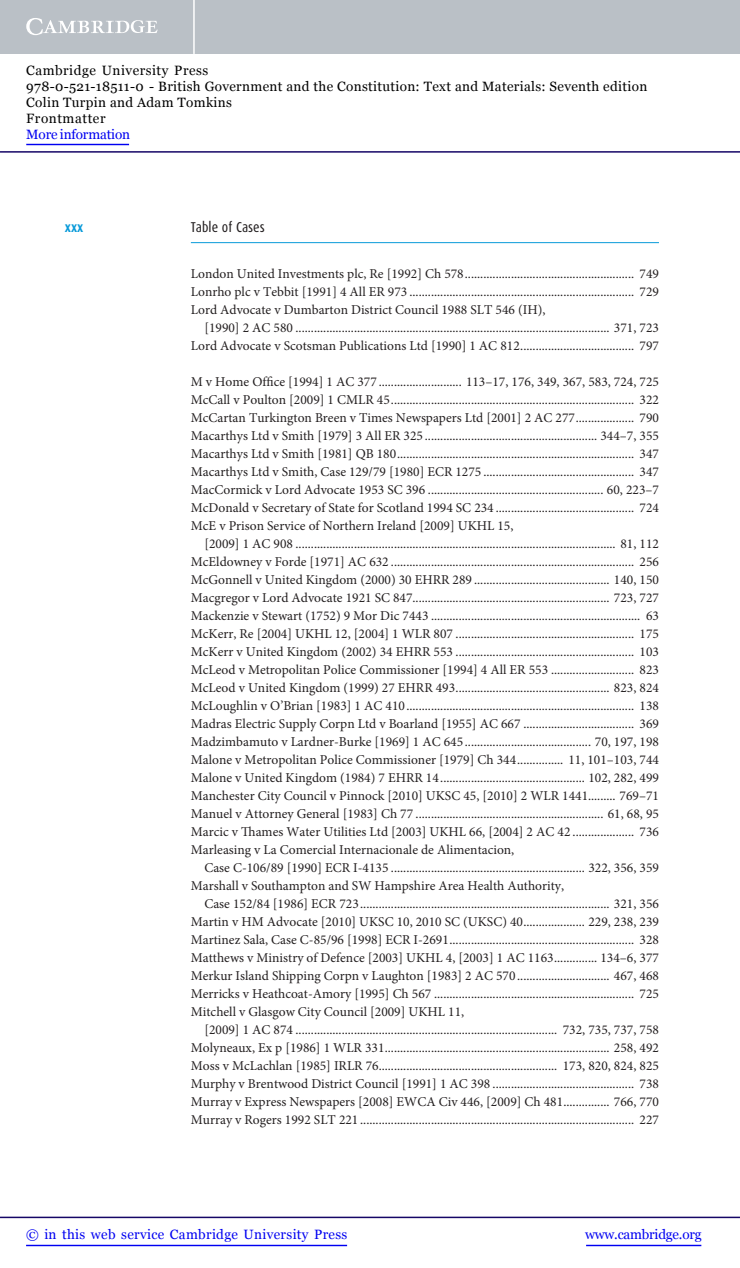
<style>
.page{position:relative;width:740px;height:1268px;background:#fff}
.page>*{position:absolute;margin:0;border:0;box-sizing:border-box;transform-origin:0 0}
.t1{font:14.25px "Dax Condensed";color:#231f20}
.t2{font:700 14.25px "Dax Condensed";color:#089ad9}
.t3{font:13.5px/18px "Minion Pro";color:#231f20;text-align:justify}
.t4{font:13.5px/16.2px "Georgia";letter-spacing:.025em;color:#000}
.t5{font:13.5px "Georgia";letter-spacing:.025em;color:#0000f1}
.t6{font:13.5px "Georgia";letter-spacing:-.015em;color:#0000f1}
.t7{font:13.5px "Georgia";letter-spacing:-.01em;color:#0000f1}
</style>
<div class="page">
<hr style="left:191px;top:242px;width:468px;height:1px;background:#089ad9">
<div style="left:0;top:0;width:740px;height:54px;background:#bac0c6"></div>
<svg style="left:26px;top:18px;width:132px;height:17px"></svg>
<hr style="left:193px;top:0;width:2px;height:54px;background:#fff">
<hr style="left:0;top:151px;width:740px;height:2px;background:#150666">
<hr style="left:586px;top:1244px;width:115px;height:2px;background:#0000f1">
<hr style="left:0;top:1216px;width:740px;height:2px;background:#150666">
<hr style="left:26px;top:1244px;width:321px;height:2px;background:#0000f1">
<hr style="left:26px;top:144px;width:103px;height:1px;background:#0000f1">
<p class="t4" style="left:26px;top:62px;width:622px">Cambridge University Press<br>978-0-521-18511-0 - British Government and the Constitution: Text and Materials: Seventh edition Colin Turpin and Adam Tomkins<br>Frontmatter</p>
<p class="t7" style="left:26px;top:127px;width:105px">More information</p>
<p class="t2" style="left:65px;top:221px;width:20px">xxx</p>
<p class="t1" style="left:191px;top:221px;width:75px">Table of Cases</p>
<p class="t3" style="left:191px;top:266px;width:470px">London United Investments plc, Re [1992] Ch 578 ....................................................... 749<br>Lonrho plc v Tebbit [1991] 4 All ER 973 ......................................................................... 729<br>Lord Advocate v Dumbarton District Council 1988 SLT 546 (IH),</p>
<p class="t3" style="left:191px;top:320px;width:470px;text-align:right">[1990] 2 AC 580 ...................................................................................................... 371, 723<br>Lord Advocate v Scotsman Publications Ltd [1990] 1 AC 812 ..................................... 797</p>
<p class="t3" style="left:191px;top:374px;width:470px">M v Home Office [1994] 1 AC 377 ........................... 113–17, 176, 349, 367, 583, 724, 725<br>McCall v Poulton [2009] 1 CMLR 45 ............................................................................... 322<br>McCartan Turkington Breen v Times Newspapers Ltd [2001] 2 AC 277 ................... 790<br>Macarthys Ltd v Smith [1979] 3 All ER 325 ........................................................ 344–7, 355<br>Macarthys Ltd v Smith [1981] QB 180 ............................................................................. 347<br>Macarthys Ltd v Smith, Case 129/79 [1980] ECR 1275 ................................................. 347<br>MacCormick v Lord Advocate 1953 SC 396 ......................................................... 60, 223–7<br>McDonald v Secretary of State for Scotland 1994 SC 234 ............................................. 724<br>McE v Prison Service of Northern Ireland [2009] UKHL 15,</p>
<p class="t3" style="left:191px;top:536px;width:470px;text-indent:14px">[2009] 1 AC 908 ........................................................................................................ 81, 112<br>McEldowney v Forde [1971] AC 632 ............................................................................... 256<br>McGonnell v United Kingdom (2000) 30 EHRR 289 ............................................ 140, 150<br>Macgregor v Lord Advocate 1921 SC 847 ................................................................ 723, 727<br>Mackenzie v Stewart (1752) 9 Mor Dic 7443 .................................................................... 63<br>McKerr, Re [2004] UKHL 12, [2004] 1 WLR 807 .......................................................... 175<br>McKerr v United Kingdom (2002) 34 EHRR 553 .......................................................... 103<br>McLeod v Metropolitan Police Commissioner [1994] 4 All ER 553 ........................... 823<br>McLeod v United Kingdom (1999) 27 EHRR 493 .................................................. 823, 824<br>McLoughlin v O’Brian [1983] 1 AC 410 .......................................................................... 138<br>Madras Electric Supply Corpn Ltd v Boarland [1955] AC 667 .................................... 369<br>Madzimbamuto v Lardner-Burke [1969] 1 AC 645 ......................................... 70, 197, 198<br>Malone v Metropolitan Police Commissioner [1979] Ch 344 ............... 11, 101–103, 744<br>Malone v United Kingdom (1984) 7 EHRR 14 ............................................... 102, 282, 499<br>Manchester City Council v Pinnock [2010] UKSC 45, [2010] 2 WLR 1441 ......... 769–71<br>Manuel v Attorney General [1983] Ch 77 ............................................................. 61, 68, 95<br>Marcic v Thames Water Utilities Ltd [2003] UKHL 66, [2004] 2 AC 42 .................... 736<br>Marleasing v La Comercial Internacionale de Alimentacion,</p>
<p class="t3" style="left:191px;top:860px;width:470px;text-indent:14px">Case C-106/89 [1990] ECR I-4135 ............................................................... 322, 356, 359<br>Marshall v Southampton and SW Hampshire Area Health Authority,</p>
<p class="t3" style="left:191px;top:896px;width:470px;text-indent:14px">Case 152/84 [1986] ECR 723 ................................................................................. 321, 356<br>Martin v HM Advocate [2010] UKSC 10, 2010 SC (UKSC) 40 .................... 229, 238, 239<br>Martinez Sala, Case C-85/96 [1998] ECR I-2691 ............................................................ 328<br>Matthews v Ministry of Defence [2003] UKHL 4, [2003] 1 AC 1163 .............. 134–6, 377<br>Merkur Island Shipping Corpn v Laughton [1983] 2 AC 570 .............................. 467, 468<br>Merricks v Heathcoat-Amory [1995] Ch 567 ................................................................. 725<br>Mitchell v Glasgow City Council [2009] UKHL 11,</p>
<p class="t3" style="left:191px;top:1022px;width:470px;text-indent:14px">[2009] 1 AC 874 ..................................................................................... 732, 735, 737, 758<br>Molyneaux, Ex p [1986] 1 WLR 331 ......................................................................... 258, 492<br>Moss v McLachlan [1985] IRLR 76 .......................................................... 173, 820, 824, 825<br>Murphy v Brentwood District Council [1991] 1 AC 398 .............................................. 738<br>Murray v Express Newspapers [2008] EWCA Civ 446, [2009] Ch 481 ............... 766, 770<br>Murray v Rogers 1992 SLT 221 ......................................................................................... 227</p>
<p class="t5" style="left:26px;top:1226px;width:323px">© in this web service Cambridge University Press</p>
<p class="t6" style="left:585px;top:1226px;width:118px">www.cambridge.org</p>
</div>
